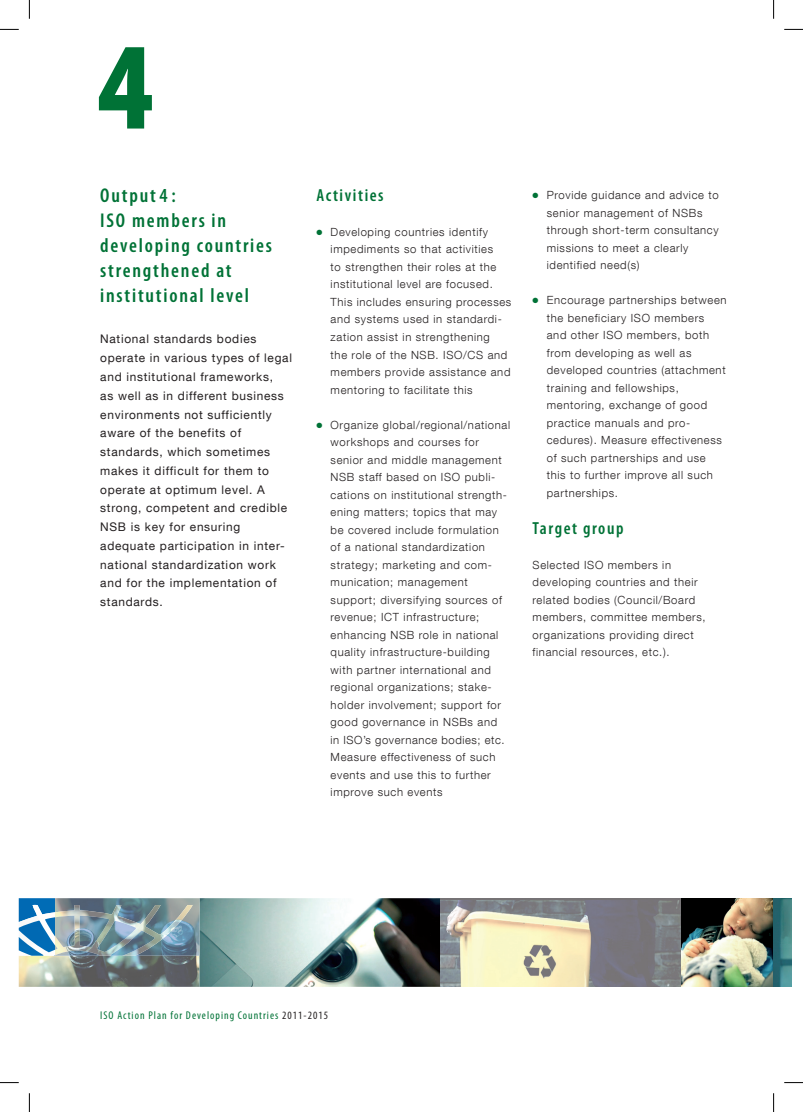
<style>
.page{position:relative;width:803px;height:1112px;background:#fff}
.page>*{position:absolute;margin:0;border:0;box-sizing:border-box;transform-origin:0 0}
.t1{font:900 condensed 125px "Myriad Pro";color:#007236}
.t2{font:600 condensed 20px/25px "Myriad Pro";letter-spacing:.09em;color:#007236}
.t3{font:600 condensed 17.5px "Myriad Pro";letter-spacing:.09em;color:#007236}
.t4{font:11.88px/18.8px "Helvetica Neue LT Com";letter-spacing:.06em;color:#231f20}
.t5{font:300 11.25px/17.5px "Helvetica Neue LT Com";letter-spacing:.06em;color:#231f20}
.t6{font:condensed 11.25px "Myriad Pro";letter-spacing:.09em;color:#007236}
.s1{color:#007236}
.s2{color:#231f20}
</style>
<div class="page">
<img style="left:19px;top:898px;width:772px;height:88px">
<img style="left:19px;top:898px;width:36px;height:6px">
<img style="left:19px;top:904px;width:36px;height:51px">
<img style="left:45px;top:917px;width:10px;height:19px">
<img style="left:19px;top:936px;width:24px;height:19px">
<img style="left:55px;top:898px;width:144px;height:57px">
<img style="left:55px;top:915px;width:20px;height:31px">
<img style="left:79px;top:915px;width:30px;height:31px">
<svg style="left:54px;top:944px;width:3px;height:11px"></svg>
<img style="left:97px;top:920px;width:39px;height:31px">
<img style="left:111px;top:930px;width:44px;height:25px">
<img style="left:55px;top:950px;width:45px;height:5px">
<svg style="left:0;top:29px;width:19px;height:1px"></svg>
<svg style="left:784px;top:29px;width:19px;height:1px"></svg>
<svg style="left:0;top:1082px;width:19px;height:1px"></svg>
<svg style="left:784px;top:1082px;width:19px;height:1px"></svg>
<svg style="left:29px;top:0;width:1px;height:19px"></svg>
<svg style="left:29px;top:1093px;width:1px;height:18px"></svg>
<svg style="left:773px;top:0;width:1px;height:19px"></svg>
<svg style="left:773px;top:1093px;width:1px;height:18px"></svg>
<h1 class="t1" style="left:98px;top:17px;width:57px">4</h1>
<h2 class="t2" style="left:100px;top:183px;width:173px">Output4:<br>ISO members in developing countries strengthened at institutional level</h2>
<p class="t4" style="left:100px;top:329px;width:193px">National standards bodies operate in various types of legal and institutional frameworks,<br>as well as in different business environments not sufficiently aware of the benefits of standards, which sometimes makes it difficult for them to operate at optimum level. A strong, competent and credible<br>NSB is key for ensuring adequate participation in inter&shy;national standardization work and for the implementation of standards.</p>
<h3 class="t3" style="left:316px;top:185px;width:69px">Activities</h3>
<p class="t5" style="left:331px;top:223px;width:182px;text-indent:-14px"><span class="s1">●</span> Developing countries identify impediments so that activities<br>to strengthen their roles at the institutional level are focused.<br>This includes ensuring processes and systems used in standardi&shy;zation assist in strengthening<br>the role of the NSB. ISO/CS and members provide assistance and mentoring to facilitate this</p>
<p class="t5" style="left:331px;top:415px;width:181px;text-indent:-14px"><span class="s1">●</span> Organize global/regional/national workshops and courses for senior and middle management<br>NSB staff based on ISO publi&shy;cations on institutional strength&shy;ening matters; topics that may be covered include formulation of a national standardization strategy; marketing and com&shy;munication; management support; diversifying sources of revenue; ICT infrastructure; enhancing NSB role in national quality infrastructure-building with partner international and regional organizations; stake&shy;holder involvement; support for good governance in NSBs and<br>in ISO’s governance bodies; etc.<br>Measure effectiveness of such events and use this to further improve such events</p>
<p class="t5" style="left:547px;top:186px;width:173px;text-indent:-14px"><span class="s1">●</span> Provide guidance and advice to senior management of NSBs through short-term consultancy missions to meet a clearly identified need(s)</p>
<p class="t5" style="left:547px;top:291px;width:181px;text-indent:-14px"><span class="s1">●</span> Encourage partnerships between the beneficiary ISO members and other ISO members, both from developing as well as developed countries (attachment training and fellowships, mentoring, exchange of good practice manuals and pro&shy;cedures). Measure effectiveness of such partnerships and use this to further improve all such partnerships.</p>
<h3 class="t3" style="left:533px;top:518px;width:92px">Target group</h3>
<p class="t5" style="left:533px;top:555px;width:174px">Selected ISO members in developing countries and their related bodies (Council/Board members, committee members, organizations providing direct financial resources, etc.).</p>
<p class="t6" style="left:100px;top:1008px;width:229px">ISO Action Plan for Developing Countries <span class="s2">2011-2015</span></p>
</div>
